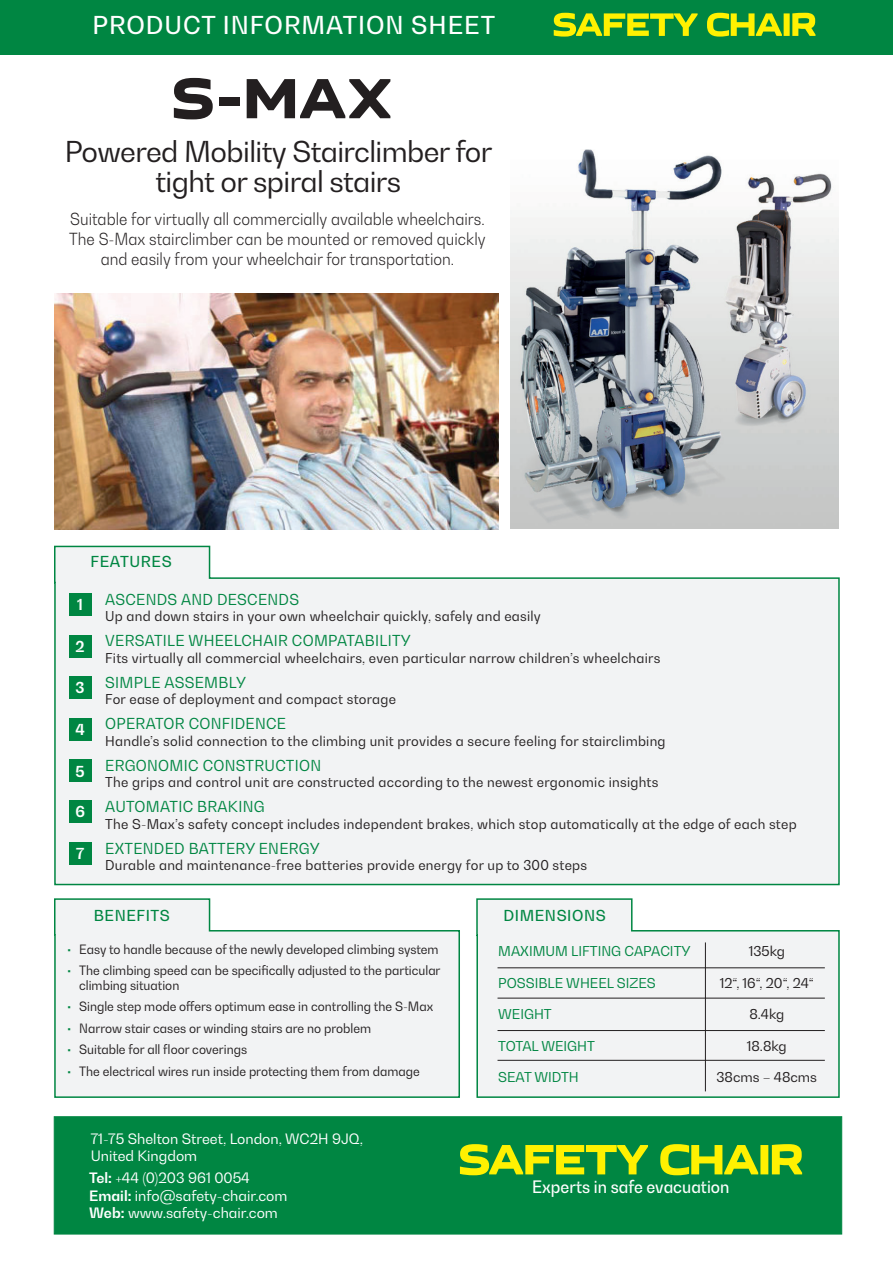
<style>
.page{position:relative;width:893px;height:1263px;background:#fff}
.page>*{position:absolute;margin:0;border:0;box-sizing:border-box;transform-origin:0 0}
.t1{font:58.5px "Get Vo IP Grotesque";color:#231f20}
.t2{font:28.5px/30px "Bw Gradual";letter-spacing:-.02em;color:#231f20;text-align:center}
.t3{font:500 24.45px "Bw Gradual";letter-spacing:.04em;color:#fff}
.t4{font:500 16.95px "Bw Gradual";color:#fff;scale:.93 1}
.t5{font:300 16.5px/19.8px "Bw Gradual";color:#231f20;text-align:center;scale:.92 1}
.t6{font:15px "Bw Gradual";letter-spacing:.02em;color:#008642}
.t7{font:500 15px "Bw Gradual";letter-spacing:.04em;color:#008642}
.t8{font:700 15px "Bw Gradual";color:#fff}
.t9{font:14.25px/17.1px "Bw Gradual";color:#fff}
.t10{font:13.5px "Bw Gradual";letter-spacing:.02em;color:#231f20}
.t11{font:13.5px "Bw Gradual";color:#008642}
.t12{font:13.5px "Bw Gradual";color:#231f20}
.t13{font:12.75px/15px "Bw Gradual";color:#231f20;scale:.95 1}
.s1{color:#008642}
.s2{font-weight:700}
</style>
<div class="page">
<svg style="left:476px;top:898px;width:364px;height:200px"></svg>
<svg style="left:54px;top:898px;width:406px;height:200px"></svg>
<svg style="left:54px;top:545px;width:786px;height:341px"></svg>
<img style="left:54px;top:293px;width:444px;height:236px">
<div style="left:69px;top:593px;width:22px;height:22px;background:#008642"></div>
<div style="left:69px;top:635px;width:22px;height:23px;background:#008642"></div>
<div style="left:69px;top:676px;width:22px;height:22px;background:#008642"></div>
<div style="left:69px;top:718px;width:22px;height:22px;background:#008642"></div>
<hr style="left:705px;top:942px;width:1px;height:149px;background:#231f20">
<hr style="left:497px;top:967px;width:328px;height:1px;background:#231f20">
<hr style="left:497px;top:998px;width:328px;height:1px;background:#231f20">
<hr style="left:497px;top:1030px;width:328px;height:1px;background:#231f20">
<hr style="left:497px;top:1060px;width:328px;height:1px;background:#231f20">
<div style="left:69px;top:760px;width:22px;height:22px;background:#008642"></div>
<div style="left:69px;top:800px;width:22px;height:22px;background:#008642"></div>
<div style="left:69px;top:842px;width:22px;height:22px;background:#008642"></div>
<div style="left:0;top:0;width:893px;height:54px;background:#008642"></div>
<svg style="left:554px;top:13px;width:261px;height:24px"></svg>
<img style="left:510px;top:149px;width:329px;height:380px">
<div style="left:54px;top:1116px;width:788px;height:118px;background:#008642;border:1px solid #008642"></div>
<svg style="left:460px;top:1144px;width:342px;height:31px"></svg>
<h3 class="t3" style="left:92px;top:9px;width:404px">PRODUCT INFORMATION SHEET</h3>
<h1 class="t1" style="left:170px;top:63px;width:223px">S-MAX</h1>
<h2 class="t2" style="left:65px;top:136px;width:429px">Powered Mobility Stairclimber for tight or spiral stairs</h2>
<p class="t5" style="left:69px;top:209px;width:454px">Suitable for virtually all commercially available wheelchairs.<br>The S-Max stairclimber can be mounted or removed quickly and easily from your wheelchair for transportation.</p>
<p class="t7" style="left:91px;top:551px;width:83px">FEATURES</p>
<p class="t6" style="left:105px;top:589px;width:195px">ASCENDS AND DESCENDS</p>
<p class="t10" style="left:105px;top:607px;width:437px">Up and down stairs in your own wheelchair quickly, safely and easily</p>
<p class="t6" style="left:105px;top:631px;width:307px">VERSATILE WHEELCHAIR COMPATABILITY</p>
<p class="t10" style="left:105px;top:649px;width:557px">Fits virtually all commercial wheelchairs, even particular narrow children’s wheelchairs</p>
<p class="t6" style="left:105px;top:672px;width:142px">SIMPLE ASSEMBLY</p>
<p class="t10" style="left:105px;top:690px;width:292px">For ease of deployment and compact storage</p>
<p class="t6" style="left:105px;top:714px;width:182px">OPERATOR CONFIDENCE</p>
<p class="t10" style="left:105px;top:732px;width:562px">Handle’s solid connection to the climbing unit provides a secure feeling for stairclimbing</p>
<p class="t6" style="left:105px;top:755px;width:217px">ERGONOMIC CONSTRUCTION</p>
<p class="t10" style="left:105px;top:773px;width:555px">The grips and control unit are constructed according to the newest ergonomic insights</p>
<p class="t6" style="left:105px;top:797px;width:161px">AUTOMATIC BRAKING</p>
<p class="t10" style="left:105px;top:815px;width:693px">The S-Max’s safety concept includes independent brakes, which stop automatically at the edge of each step</p>
<p class="t6" style="left:105px;top:838px;width:216px">EXTENDED BATTERY ENERGY</p>
<p class="t10" style="left:105px;top:856px;width:483px">Durable and maintenance-free batteries provide energy for up to 300 steps</p>
<p class="t7" style="left:503px;top:905px;width:104px">DIMENSIONS</p>
<p class="t11" style="left:498px;top:943px;width:194px">MAXIMUM LIFTING CAPACITY</p>
<p class="t10" style="left:749px;top:943px;width:38px">135kg</p>
<p class="t11" style="left:498px;top:974px;width:159px">POSSIBLE WHEEL SIZES</p>
<p class="t10" style="left:720px;top:974px;width:95px">12“, 16“, 20“, 24“</p>
<p class="t11" style="left:498px;top:1006px;width:55px">WEIGHT</p>
<p class="t10" style="left:749px;top:1006px;width:36px">8.4kg</p>
<p class="t11" style="left:498px;top:1037px;width:98px">TOTAL WEIGHT</p>
<p class="t10" style="left:747px;top:1037px;width:41px">18.8kg</p>
<p class="t11" style="left:498px;top:1068px;width:82px">SEAT WIDTH</p>
<p class="t12" style="left:716px;top:1068px;width:102px">38cms – 48cms</p>
<p class="t8" style="left:77px;top:594px;width:7px">1</p>
<p class="t8" style="left:76px;top:637px;width:11px">2</p>
<p class="t8" style="left:76px;top:678px;width:11px">3</p>
<p class="t8" style="left:75px;top:719px;width:11px">4</p>
<p class="t8" style="left:76px;top:761px;width:11px">5</p>
<p class="t8" style="left:75px;top:802px;width:11px">6</p>
<p class="t8" style="left:76px;top:844px;width:10px">7</p>
<p class="t7" style="left:94px;top:905px;width:78px">BENEFITS</p>
<p class="t13" style="left:67px;top:941px;width:393px"><span class="s1">•</span> Easy to handle because of the newly developed climbing system</p>
<p class="t13" style="left:79px;top:962px;width:382px;text-indent:-12px"><span class="s1">•</span> The climbing speed can be specifically adjusted to the particular climbing situation</p>
<p class="t13" style="left:67px;top:999px;width:387px"><span class="s1">•</span> Single step mode offers optimum ease in controlling the S-Max</p>
<p class="t13" style="left:67px;top:1020px;width:322px"><span class="s1">•</span> Narrow stair cases or winding stairs are no problem</p>
<p class="t13" style="left:67px;top:1042px;width:191px"><span class="s1">•</span> Suitable for all floor coverings</p>
<p class="t13" style="left:67px;top:1063px;width:373px"><span class="s1">•</span> The electrical wires run inside protecting them from damage</p>
<p class="t9" style="left:91px;top:1130px;width:274px">71-75 Shelton Street, London, WC2H 9JQ,<br>United Kingdom</p>
<p class="t9" style="left:89px;top:1169px;width:200px"><span class="s2">Tel:</span> +44 (0)203 961 0054<br><span class="s2">Email:</span> info@safety-chair.com<br><span class="s2">Web:</span> www.safety-chair.com</p>
<p class="t4" style="left:532px;top:1175px;width:214px">Experts in safe evacuation</p>
</div>
